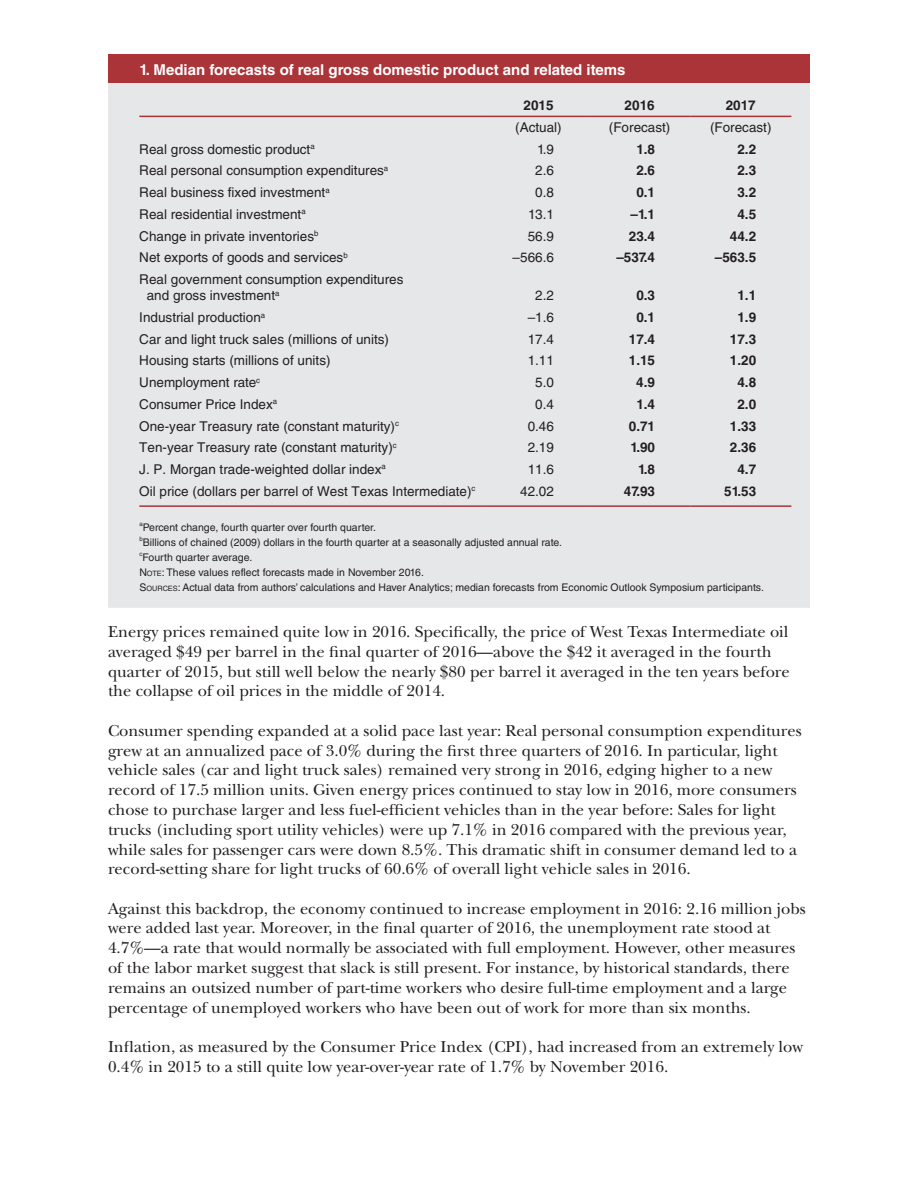
<style>
.page{position:relative;width:918px;height:1188px;background:#fff}
.page>*{position:absolute;margin:0;border:0;box-sizing:border-box;transform-origin:0 0}
.CFL_body_text{font:16.5px/19.8px "New Baskerville Std";color:#231f20}
.figure_title{font:700 15px "Helvetica LT Std";color:#fff}
.table_text{font:13.5px "Helvetica LT Std";color:#231f20}
.table_text-2{font:700 13.5px "Helvetica LT Std";color:#231f20}
.notes_and_sources{font:10.5px "Helvetica LT Std";color:#231f20}
.notes_and_sources-2{font:6.15px "Helvetica LT Std";color:#231f20}
.s1{font-style:inherit}
.s2{font-size:7.35px}
</style>
<div class="page">
<div style="left:108px;top:58px;width:702px;height:550px;background:#e6e7e9"></div>
<div style="left:108px;top:54px;width:702px;height:29px;background:#ab3439"></div>
<hr style="left:139px;top:505px;width:349px;height:2px;background:#ab3439">
<hr style="left:488px;top:505px;width:101px;height:2px;background:#ab3439">
<hr style="left:589px;top:505px;width:101px;height:2px;background:#ab3439">
<hr style="left:690px;top:505px;width:101px;height:2px;background:#ab3439">
<hr style="left:139px;top:116px;width:349px;height:1px;background:#ab3439">
<hr style="left:488px;top:116px;width:101px;height:1px;background:#ab3439">
<hr style="left:589px;top:116px;width:101px;height:1px;background:#ab3439">
<hr style="left:690px;top:116px;width:101px;height:1px;background:#ab3439">
<p class="figure_title" style="left:139px;top:60px;width:488px">1. Median forecasts of real gross domestic product and related items</p>
<p class="table_text-2" style="left:524px;top:97px;width:32px">2015</p>
<p class="table_text-2" style="left:625px;top:97px;width:32px">2016</p>
<p class="table_text-2" style="left:726px;top:97px;width:32px">2017</p>
<p class="table_text" style="left:515px;top:119px;width:48px">(Actual)</p>
<p class="table_text" style="left:609px;top:119px;width:63px">(Forecast)</p>
<p class="table_text" style="left:710px;top:119px;width:63px">(Forecast)</p>
<p class="table_text" style="left:139px;top:141px;width:177px">Real gross domestic product<sup>a</sup></p>
<p class="table_text" style="left:537px;top:141px;width:18px">1.9</p>
<p class="table_text-2" style="left:636px;top:141px;width:20px">1.8</p>
<p class="table_text-2" style="left:737px;top:141px;width:20px">2.2</p>
<p class="table_text" style="left:139px;top:163px;width:250px">Real personal consumption expenditures<sup>a</sup></p>
<p class="table_text" style="left:535px;top:163px;width:20px">2.6</p>
<p class="table_text-2" style="left:636px;top:162px;width:20px">2.6</p>
<p class="table_text-2" style="left:737px;top:162px;width:20px">2.3</p>
<p class="table_text" style="left:139px;top:185px;width:192px">Real business fixed investment<sup>a</sup></p>
<p class="table_text" style="left:535px;top:185px;width:20px">0.8</p>
<p class="table_text-2" style="left:636px;top:184px;width:20px">0.1</p>
<p class="table_text-2" style="left:737px;top:184px;width:20px">3.2</p>
<p class="table_text" style="left:139px;top:206px;width:168px">Real residential investment<sup>a</sup></p>
<p class="table_text" style="left:528px;top:206px;width:27px">13.1</p>
<p class="table_text-2" style="left:631px;top:206px;width:26px">–1.1</p>
<p class="table_text-2" style="left:737px;top:206px;width:20px">4.5</p>
<p class="table_text" style="left:139px;top:228px;width:181px">Change in private inventories<sup>b</sup></p>
<p class="table_text" style="left:528px;top:228px;width:28px">56.9</p>
<p class="table_text-2" style="left:629px;top:228px;width:28px">23.4</p>
<p class="table_text-2" style="left:730px;top:228px;width:28px">44.2</p>
<p class="table_text" style="left:139px;top:250px;width:210px">Net exports of goods and services<sup>b</sup></p>
<p class="table_text" style="left:513px;top:250px;width:43px">–566.6</p>
<p class="table_text-2" style="left:616px;top:249px;width:40px">–537.4</p>
<p class="table_text-2" style="left:715px;top:249px;width:43px">–563.5</p>
<p class="table_text" style="left:139px;top:271px;width:266px">Real government consumption expenditures</p>
<p class="table_text" style="left:147px;top:288px;width:134px">and gross investment<sup>a</sup></p>
<p class="table_text" style="left:535px;top:288px;width:20px">2.2</p>
<p class="table_text-2" style="left:636px;top:287px;width:20px">0.3</p>
<p class="table_text-2" style="left:737px;top:287px;width:20px">1.1</p>
<p class="table_text" style="left:139px;top:310px;width:127px">Industrial production<sup>a</sup></p>
<p class="table_text" style="left:528px;top:310px;width:28px">–1.6</p>
<p class="table_text-2" style="left:636px;top:309px;width:20px">0.1</p>
<p class="table_text-2" style="left:737px;top:309px;width:20px">1.9</p>
<p class="table_text" style="left:139px;top:331px;width:251px">Car and light truck sales (millions of units)</p>
<p class="table_text" style="left:528px;top:331px;width:28px">17.4</p>
<p class="table_text-2" style="left:629px;top:331px;width:28px">17.4</p>
<p class="table_text-2" style="left:730px;top:331px;width:28px">17.3</p>
<p class="table_text" style="left:139px;top:353px;width:193px">Housing starts (millions of units)</p>
<p class="table_text" style="left:528px;top:353px;width:28px">1.11</p>
<p class="table_text-2" style="left:629px;top:353px;width:28px">1.15</p>
<p class="table_text-2" style="left:730px;top:353px;width:28px">1.20</p>
<p class="table_text" style="left:139px;top:375px;width:122px">Unemployment rate<sup>c</sup></p>
<p class="table_text" style="left:535px;top:375px;width:20px">5.0</p>
<p class="table_text-2" style="left:636px;top:374px;width:20px">4.9</p>
<p class="table_text-2" style="left:737px;top:374px;width:20px">4.8</p>
<p class="table_text" style="left:139px;top:396px;width:139px">Consumer Price Index<sup>a</sup></p>
<p class="table_text" style="left:535px;top:396px;width:20px">0.4</p>
<p class="table_text-2" style="left:636px;top:396px;width:20px">1.4</p>
<p class="table_text-2" style="left:737px;top:396px;width:20px">2.0</p>
<p class="table_text" style="left:139px;top:418px;width:261px">One-year Treasury rate (constant maturity)<sup>c</sup></p>
<p class="table_text" style="left:528px;top:418px;width:28px">0.46</p>
<p class="table_text-2" style="left:629px;top:418px;width:28px">0.71</p>
<p class="table_text-2" style="left:730px;top:418px;width:28px">1.33</p>
<p class="table_text" style="left:139px;top:440px;width:259px">Ten-year Treasury rate (constant maturity)<sup>c</sup></p>
<p class="table_text" style="left:528px;top:440px;width:28px">2.19</p>
<p class="table_text-2" style="left:631px;top:439px;width:26px">1.90</p>
<p class="table_text-2" style="left:730px;top:439px;width:28px">2.36</p>
<p class="table_text" style="left:139px;top:461px;width:248px">J. P. Morgan trade-weighted dollar index<sup>a</sup></p>
<p class="table_text" style="left:528px;top:461px;width:28px">11.6</p>
<p class="table_text-2" style="left:638px;top:461px;width:19px">1.8</p>
<p class="table_text-2" style="left:737px;top:461px;width:20px">4.7</p>
<p class="table_text" style="left:139px;top:483px;width:338px">Oil price (dollars per barrel of West Texas Intermediate)<sup>c</sup></p>
<p class="table_text" style="left:520px;top:483px;width:35px">42.02</p>
<p class="table_text-2" style="left:624px;top:483px;width:33px">47.93</p>
<p class="table_text-2" style="left:724px;top:483px;width:34px">51.53</p>
<p class="notes_and_sources-2" style="left:139px;top:520px;width:5px">a</p>
<p class="notes_and_sources" style="left:143px;top:521px;width:235px">Percent change, fourth quarter over fourth quarter.</p>
<p class="notes_and_sources-2" style="left:139px;top:535px;width:5px">b</p>
<p class="notes_and_sources" style="left:143px;top:536px;width:421px">Billions of chained (2009) dollars in the fourth quarter at a seasonally adjusted annual rate.</p>
<p class="notes_and_sources-2" style="left:139px;top:550px;width:5px">c</p>
<p class="notes_and_sources" style="left:142px;top:551px;width:111px">Fourth quarter average.</p>
<p class="notes_and_sources" style="left:139px;top:566px;width:286px"><span class="s1">N</span><span class="s2">OTE</span><span class="s1">:</span> These values reflect forecasts made in November 2016.</p>
<p class="notes_and_sources" style="left:139px;top:581px;width:626px"><span class="s1">S</span><span class="s2">OURCES</span><span class="s1">:</span> Actual data from authors’ calculations and Haver Analytics; median forecasts from Economic Outlook Symposium participants.</p>
<p class="CFL_body_text" style="left:108px;top:622px;width:683px">Energy prices remained quite low in 2016. Specifically, the price of West Texas Intermediate oil averaged $49 per barrel in the final quarter of 2016—above the $42 it averaged in the fourth quarter of 2015, but still well below the nearly $80 per barrel it averaged in the ten years before the collapse of oil prices in the middle of 2014.</p>
<p class="CFL_body_text" style="left:108px;top:721px;width:695px">Consumer spending expanded at a solid pace last year: Real personal consumption expenditures grew at an annualized pace of 3.0% during the first three quarters of 2016. In particular, light vehicle sales (car and light truck sales) remained very strong in 2016, edging higher to a new record of 17.5 million units. Given energy prices continued to stay low in 2016, more consumers chose to purchase larger and less fuel-efficient vehicles than in the year before: Sales for light trucks (including sport utility vehicles) were up 7.1% in 2016 compared with the previous year, while sales for passenger cars were down 8.5%. This dramatic shift in consumer demand led to a record-setting share for light trucks of 60.6% of overall light vehicle sales in 2016.</p>
<p class="CFL_body_text" style="left:108px;top:899px;width:699px">Against this backdrop, the economy continued to increase employment in 2016: 2.16 million jobs were added last year. Moreover, in the final quarter of 2016, the unemployment rate stood at 4.7%—a rate that would normally be associated with full employment. However, other measures of the labor market suggest that slack is still present. For instance, by historical standards, there remains an outsized number of part-time workers who desire full-time employment and a large percentage of unemployed workers who have been out of work for more than six months.</p>
<p class="CFL_body_text" style="left:108px;top:1037px;width:696px">Inflation, as measured by the Consumer Price Index (CPI), had increased from an extremely low<br>0.4% in 2015 to a still quite low year-over-year rate of 1.7% by November 2016.</p>
</div>
